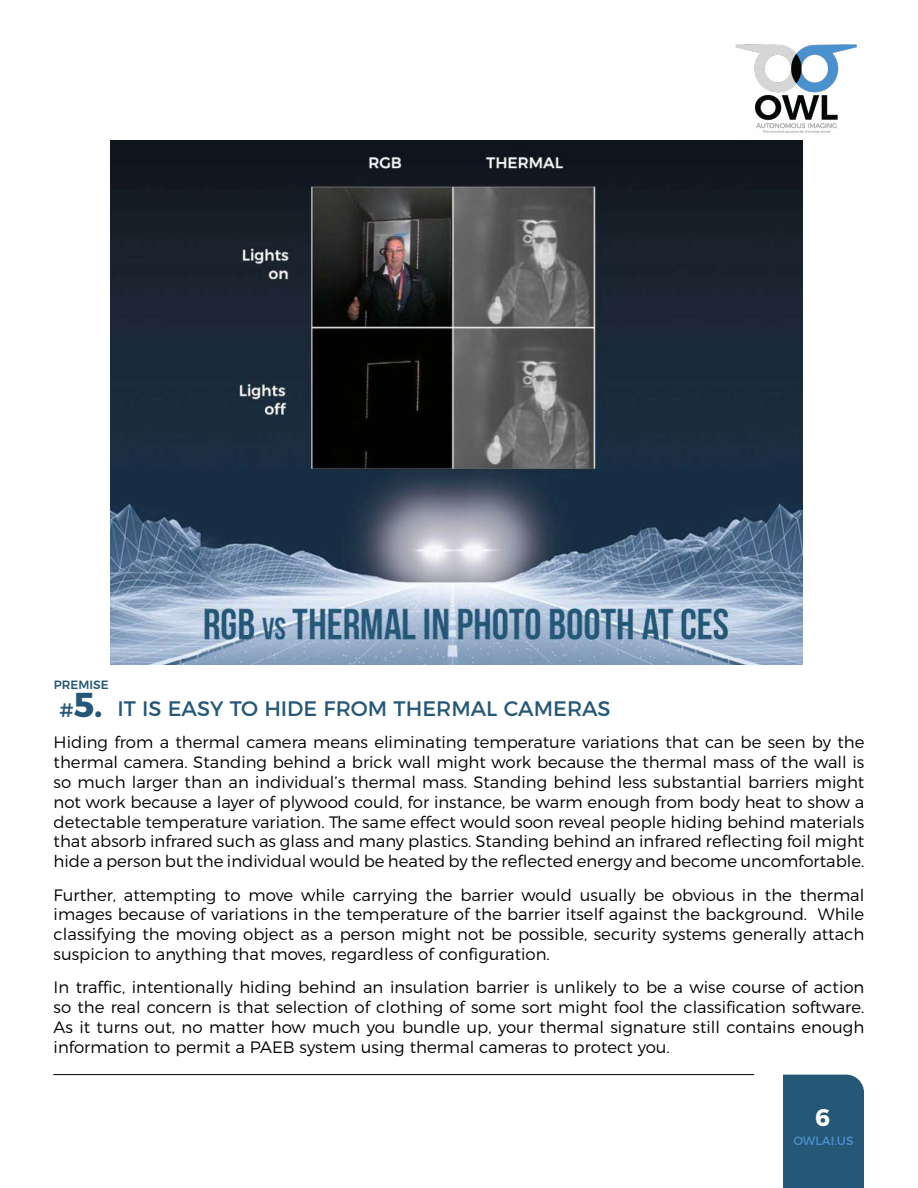
<style>
.page{position:relative;width:918px;height:1188px;background:#fff}
.page>*{position:absolute;margin:0;border:0;box-sizing:border-box;transform-origin:0 0}
.t1{font:700 34.5px "Montserrat";color:#255877}
.t2{font:700 24px "Montserrat";color:#fff}
.t3{font:21px "Montserrat";color:#255877}
.t4{font:300 16.5px/19.8px "Montserrat";color:#000;text-align:justify}
.t5{font:12px "Montserrat";color:#4a91ce}
.t6{font:500 12px "Montserrat";color:#255877}
.s1{font-weight:500;font-size:19.5px}
</style>
<div class="page">
<div style="left:783px;top:1075px;width:81px;height:113px;background:#255877"></div>
<img style="left:735px;top:44px;width:122px;height:89px">
<hr style="left:53px;top:1074px;width:701px;height:1px;background:#000">
<img style="left:111px;top:140px;width:692px;height:525px">
<p class="t6" style="left:54px;top:675px;width:56px">PREMISE</p>
<h1 class="t1" style="left:60px;top:677px;width:45px"><span class="s1">#</span>5.</h1>
<p class="t3" style="left:117px;top:692px;width:495px">IT IS EASY TO HIDE FROM THERMAL CAMERAS</p>
<p class="t4" style="left:54px;top:731px;width:812px">Hiding from a thermal camera means eliminating temperature variations that can be seen by the thermal camera. Standing behind a brick wall might work because the thermal mass of the wall is so much larger than an individual’s thermal mass. Standing behind less substantial barriers might not work because a layer of plywood could, for instance, be warm enough from body heat to show a detectable temperature variation. The same effect would soon reveal people hiding behind materials that absorb infrared such as glass and many plastics. Standing behind an infrared reflecting foil might hide a person but the individual would be heated by the reflected energy and become uncomfortable.</p>
<p class="t4" style="left:54px;top:883px;width:812px">Further, attempting to move while carrying the barrier would usually be obvious in the thermal images because of variations in the temperature of the barrier itself against the background. While classifying the moving object as a person might not be possible, security systems generally attach suspicion to anything that moves, regardless of configuration.</p>
<p class="t4" style="left:54px;top:976px;width:812px">In traffic, intentionally hiding behind an insulation barrier is unlikely to be a wise course of action so the real concern is that selection of clothing of some sort might fool the classification software.<br>As it turns out, no matter how much you bundle up, your thermal signature still contains enough information to permit a PAEB system using thermal cameras to protect you.</p>
<h2 class="t2" style="left:815px;top:1097px;width:16px">6</h2>
<p class="t5" style="left:793px;top:1132px;width:62px">OWLAI.US</p>
</div>
